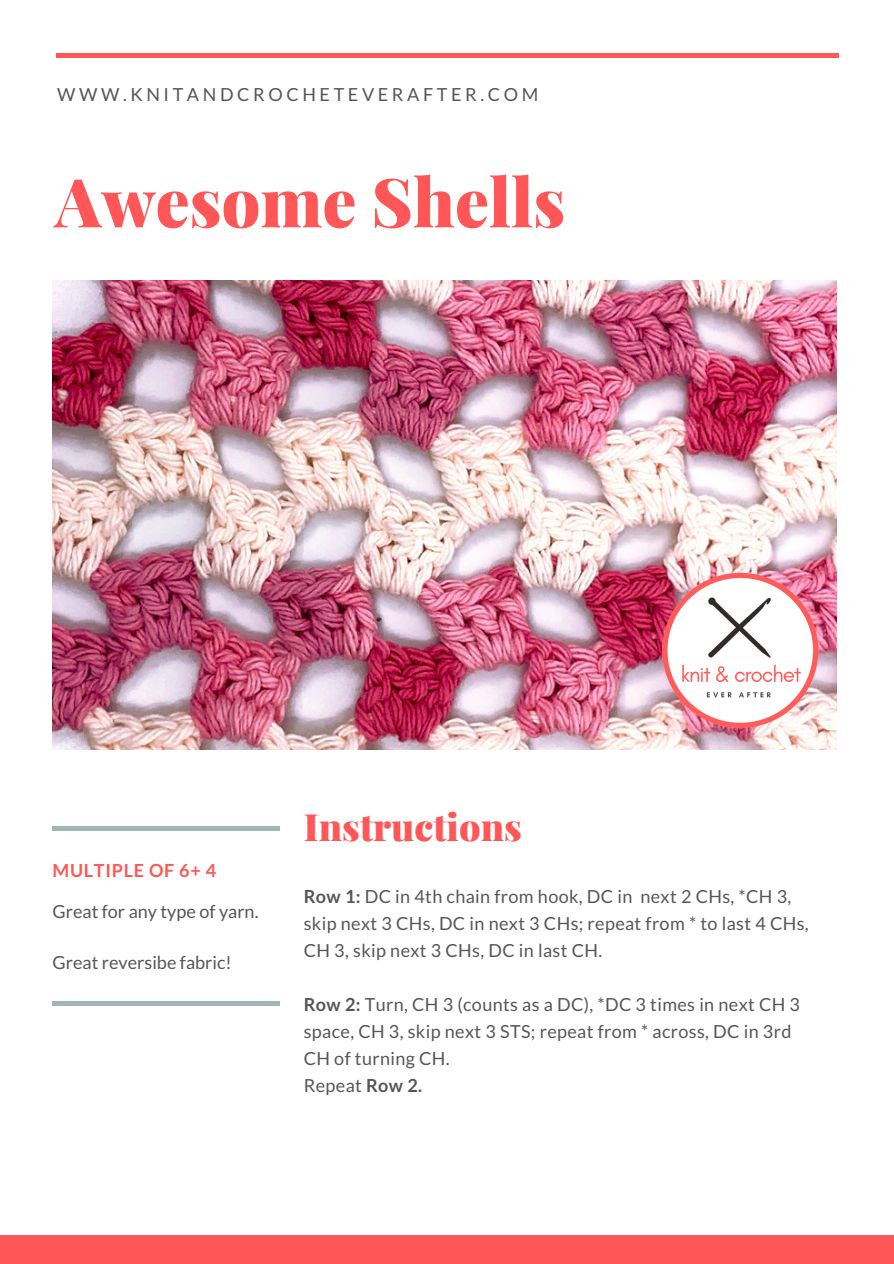
<style>
.page{position:relative;width:894px;height:1264px;background:#fff}
.page>*{position:absolute;margin:0;border:0;box-sizing:border-box;transform-origin:0 0}
.t1{font:900 67.5px "Playfair Display";color:#ff5757}
.t2{font:900 37.5px "Playfair Display";color:#ff5757}
.t3{font:18px/27px "Lato";letter-spacing:.02em;color:#565656}
.t4{font:18px "Lato";color:#565656}
.t5{font:18px "Lato";letter-spacing:.2em;color:#565656}
.t6{font:700 18px "Lato";letter-spacing:.04em;color:#ff5757}
.s1{font-weight:700}
</style>
<div class="page">
<img style="left:53px;top:281px;width:783px;height:468px">
<div style="left:0;top:1235px;width:893px;height:28px;background:#ff5757"></div>
<div style="left:56px;top:53px;width:782px;height:5px;background:#ff5757"></div>
<hr style="left:53px;top:826px;width:227px;height:4px;background:#a1b5b3">
<div style="left:53px;top:1001px;width:227px;height:5px;background:#a1b5b3"></div>
<img style="left:640px;top:551px;width:197px;height:198px">
<p class="t5" style="left:57px;top:83px;width:482px">WWW.KNITANDCROCHETEVERAFTER.COM</p>
<h1 class="t1" style="left:55px;top:154px;width:511px">Awesome Shells</h1>
<p class="t6" style="left:53px;top:859px;width:165px">MULTIPLE OF 6+ 4</p>
<p class="t4" style="left:53px;top:899px;width:207px">Great for any type of yarn.</p>
<p class="t4" style="left:53px;top:951px;width:181px">Great reversibe fabric!</p>
<h2 class="t2" style="left:304px;top:800px;width:219px">Instructions</h2>
<p class="t3" style="left:304px;top:882px;width:506px"><span class="s1">Row 1:</span> DC in 4th chain from hook, DC in next 2 CHs, *CH 3, skip next 3 CHs, DC in next 3 CHs; repeat from * to last 4 CHs,<br>CH 3, skip next 3 CHs, DC in last CH.</p>
<p class="t3" style="left:304px;top:990px;width:497px"><span class="s1">Row 2:</span> Turn, CH 3 (counts as a DC), *DC 3 times in next CH 3 space, CH 3, skip next 3 STS; repeat from * across, DC in 3rd CH of turning CH.<br>Repeat <span class="s1">Row 2.</span></p>
</div>
